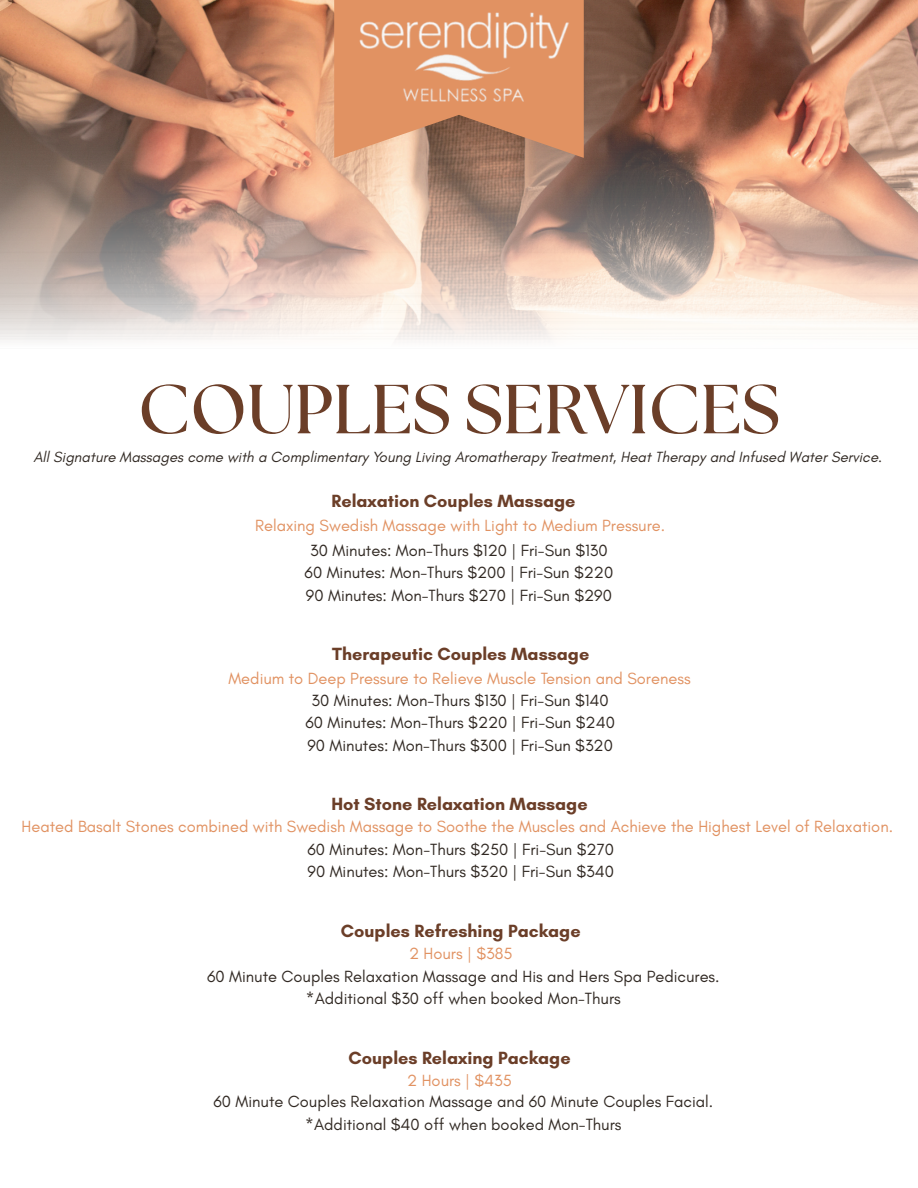
<style>
.page{position:relative;width:918px;height:1188px;background:#fff}
.page>*{position:absolute;margin:0;border:0;box-sizing:border-box;transform-origin:0 0}
.t1{font:700 69.3px "The Seasons";color:#6b3e28}
.t2{font:700 18px "Glacial Indifference";color:#6b3e28}
.t3{font:16.5px/22.5px "Glacial Indifference";color:#312923;text-align:center}
.t4{font:16.5px "Glacial Indifference";color:#e19262}
.t5{font:italic 15px "Glacial Indifference";color:#312923}
</style>
<div class="page">
<img style="left:0;top:0;width:918px;height:341px">
<svg style="left:334px;top:143px;width:250px;height:15px;background:#bb8f74"></svg>
<img style="left:271px;top:0;width:385px;height:143px">
<h1 class="t1" style="left:138px;top:378px;width:643px">COUPLES SERVICES</h1>
<h3 class="t5" style="left:33px;top:448px;width:850px">All Signature Massages come with a Complimentary Young Living Aromatherapy Treatment, Heat Therapy and Infused Water Service.</h3>
<p class="t2" style="left:332px;top:490px;width:246px">Relaxation Couples Massage</p>
<h2 class="t4" style="left:255px;top:516px;width:412px">Relaxing Swedish Massage with Light to Medium Pressure.</h2>
<h3 class="t3" style="left:305px;top:539px;width:310px">30 Minutes: Mon-Thurs $120 | Fri-Sun $130<br>60 Minutes: Mon-Thurs $200 | Fri-Sun $220<br>90 Minutes: Mon-Thurs $270 | Fri-Sun $290</h3>
<h2 class="t2" style="left:332px;top:643px;width:259px">Therapeutic Couples Massage</h2>
<h3 class="t4" style="left:228px;top:668px;width:464px">Medium to Deep Pressure to Relieve Muscle Tension and Soreness</h3>
<h3 class="t3" style="left:305px;top:689px;width:311px">30 Minutes: Mon-Thurs $130 | Fri-Sun $140<br>60 Minutes: Mon-Thurs $220 | Fri-Sun $240<br>90 Minutes: Mon-Thurs $300 | Fri-Sun $320</h3>
<h2 class="t2" style="left:331px;top:793px;width:258px">Hot Stone Relaxation Massage</h2>
<h3 class="t4" style="left:21px;top:817px;width:873px">Heated Basalt Stones combined with Swedish Massage to Soothe the Muscles and Achieve the Highest Level of Relaxation.</h3>
<h3 class="t3" style="left:307px;top:838px;width:308px;text-align:left">60 Minutes: Mon-Thurs $250 | Fri-Sun $270<br>90 Minutes: Mon-Thurs $320 | Fri-Sun $340</h3>
<h2 class="t2" style="left:341px;top:920px;width:241px">Couples Refreshing Package</h2>
<h3 class="t4" style="left:409px;top:943px;width:105px">2 Hours | $385</h3>
<h3 class="t3" style="left:207px;top:965px;width:514px">60 Minute Couples Relaxation Massage and His and Hers Spa Pedicures. *Additional $30 off when booked Mon-Thurs</h3>
<h2 class="t2" style="left:348px;top:1047px;width:224px">Couples Relaxing Package</h2>
<h3 class="t4" style="left:407px;top:1070px;width:106px">2 Hours | $435</h3>
<h3 class="t3" style="left:213px;top:1090px;width:501px">60 Minute Couples Relaxation Massage and 60 Minute Couples Facial. *Additional $40 off when booked Mon-Thurs</h3>
</div>
